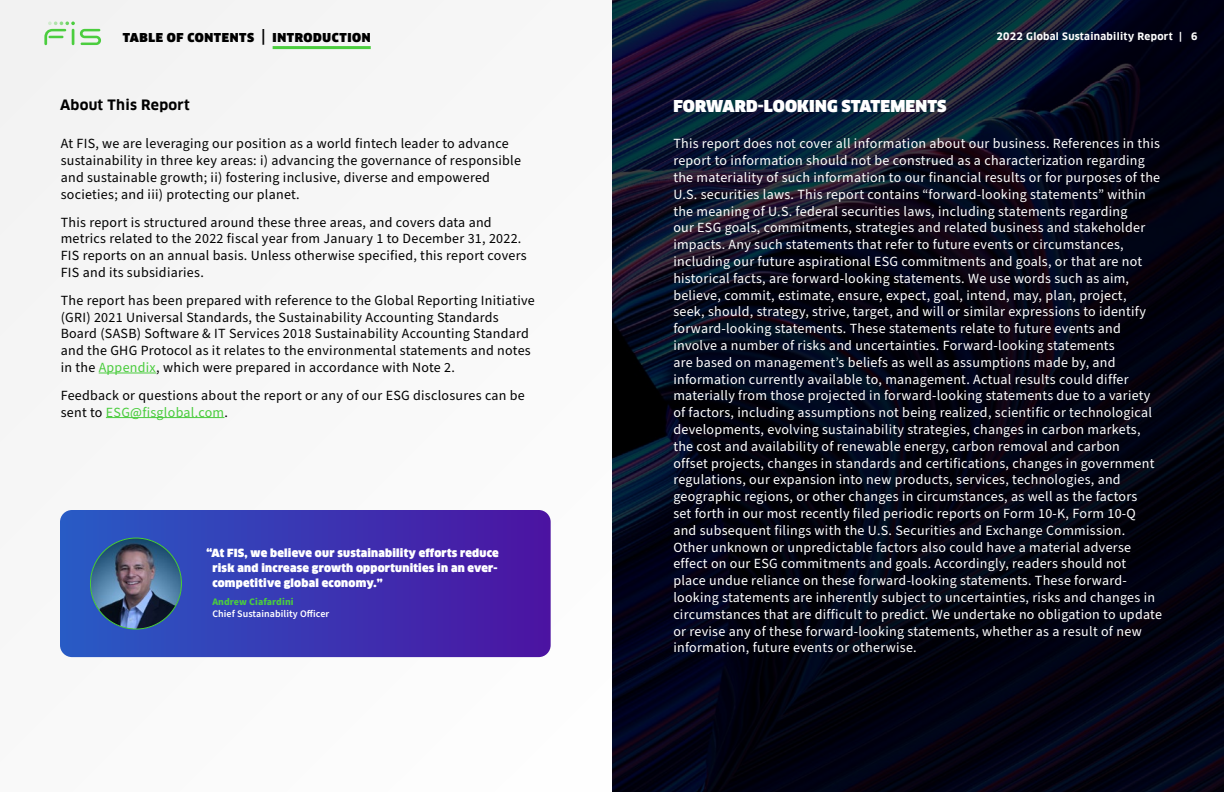
<style>
.page{position:relative;width:1224px;height:792px;background:#fff}
.page>*{position:absolute;margin:0;border:0;box-sizing:border-box;transform-origin:0 0}
.Headline_2{font:900 16px "Clan OT";letter-spacing:.01em;color:#fff}
.Primary_Body{font:14px/16.8px "Source Sans Pro";letter-spacing:.02em;color:#fff}
.Primary_Body-2{font:14px/16.8px "Source Sans Pro";letter-spacing:.02em;color:#000}
.Subhead_2{font:700 14px "Clan OT";letter-spacing:.02em;color:#000}
.t1{font:900 12px "Clan OT";letter-spacing:.05em;color:#000}
.Primary_Body-3{font:900 11px/15px "Clan OT";letter-spacing:.02em;color:#fff;text-align:justify}
.Primary_Body-4{font:600 10px/12px "Source Sans Pro";letter-spacing:.01em;color:#fff}
.t2{font:700 10px "Clan OT";letter-spacing:.03em;color:#fff}
.s1{font-weight:500;font-size:16px}
.s2{color:#4acc3d}
.s3{font-weight:700;color:#4bcd3e}
</style>
<div class="page">
<div style="left:0;top:0;width:612px;height:792px;background:#f2f2f2"></div>
<img style="left:612px;top:0;width:612px;height:792px">
<hr style="left:99px;top:373px;width:57px;height:1px;background:#4acc3d">
<hr style="left:106px;top:417px;width:118px;height:1px;background:#4acc3d">
<svg style="left:60px;top:510px;width:491px;height:147px;background:#3b35b2"></svg>
<img style="left:90px;top:538px;width:91px;height:91px;border-radius:45px">
<svg style="left:44px;top:21px;width:57px;height:24px"></svg>
<hr style="left:273px;top:46px;width:98px;height:3px;background:#4bcd3e">
<p class="t1" style="left:123px;top:30px;width:249px">TABLE OF CONTENTS <span class="s1">|</span> INTRODUCTION</p>
<p class="t2" style="left:996px;top:31px;width:203px">2022 Global Sustainability Report | 6</p>
<p class="Subhead_2" style="left:60px;top:97px;width:131px">About This Report</p>
<p class="Primary_Body-2" style="left:61px;top:136px;width:462px">At FIS, we are leveraging our position as a world fintech leader to advance sustainability in three key areas: i) advancing the governance of responsible and sustainable growth; ii) fostering inclusive, diverse and empowered societies; and iii) protecting our planet.</p>
<p class="Primary_Body-2" style="left:61px;top:214px;width:468px">This report is structured around these three areas, and covers data and metrics related to the 2022 fiscal year from January 1 to December 31, 2022.<br>FIS reports on an annual basis. Unless otherwise specified, this report covers FIS and its subsidiaries.</p>
<p class="Primary_Body-2" style="left:61px;top:292px;width:476px">The report has been prepared with reference to the Global Reporting Initiative (GRI) 2021 Universal Standards, the Sustainability Accounting Standards Board (SASB) Software &amp; IT Services 2018 Sustainability Accounting Standard and the GHG Protocol as it relates to the environmental statements and notes in the <span class="s2">Appendix</span>, which were prepared in accordance with Note 2.</p>
<p class="Primary_Body-2" style="left:61px;top:387px;width:466px">Feedback or questions about the report or any of our ESG disclosures can be sent to <span class="s2">ESG@fisglobal.com</span>.</p>
<p class="Primary_Body-3" style="left:212px;top:546px;width:288px;text-indent:-6px">“At FIS, we believe our sustainability efforts reduce risk and increase growth opportunities in an ever&shy;competitive global economy.”</p>
<p class="Primary_Body-4" style="left:212px;top:596px;width:118px"><span class="s3">Andrew Ciafardini<br></span>Chief Sustainability Officer</p>
<p class="Headline_2" style="left:673px;top:97px;width:275px">FORWARD-LOOKING STATEMENTS</p>
<p class="Primary_Body" style="left:673px;top:136px;width:490px">This report does not cover all information about our business. References in this report to information should not be construed as a characterization regarding the materiality of such information to our financial results or for purposes of the U.S. securities laws. This report contains “forward-looking statements” within the meaning of U.S. federal securities laws, including statements regarding<br>our ESG goals, commitments, strategies and related business and stakeholder impacts. Any such statements that refer to future events or circumstances, including our future aspirational ESG commitments and goals, or that are not historical facts, are forward-looking statements. We use words such as aim, believe, commit, estimate, ensure, expect, goal, intend, may, plan, project,<br>seek, should, strategy, strive, target, and will or similar expressions to identify forward-looking statements. These statements relate to future events and involve a number of risks and uncertainties. Forward-looking statements<br>are based on management’s beliefs as well as assumptions made by, and information currently available to, management. Actual results could differ materially from those projected in forward-looking statements due to a variety of factors, including assumptions not being realized, scientific or technological developments, evolving sustainability strategies, changes in carbon markets, the cost and availability of renewable energy, carbon removal and carbon<br>offset projects, changes in standards and certifications, changes in government regulations, our expansion into new products, services, technologies, and geographic regions, or other changes in circumstances, as well as the factors<br>set forth in our most recently filed periodic reports on Form 10-K, Form 10-Q and subsequent filings with the U.S. Securities and Exchange Commission.<br>Other unknown or unpredictable factors also could have a material adverse effect on our ESG commitments and goals. Accordingly, readers should not place undue reliance on these forward-looking statements. These forward&shy;looking statements are inherently subject to uncertainties, risks and changes in circumstances that are difficult to predict. We undertake no obligation to update or revise any of these forward-looking statements, whether as a result of new information, future events or otherwise.</p>
</div>
